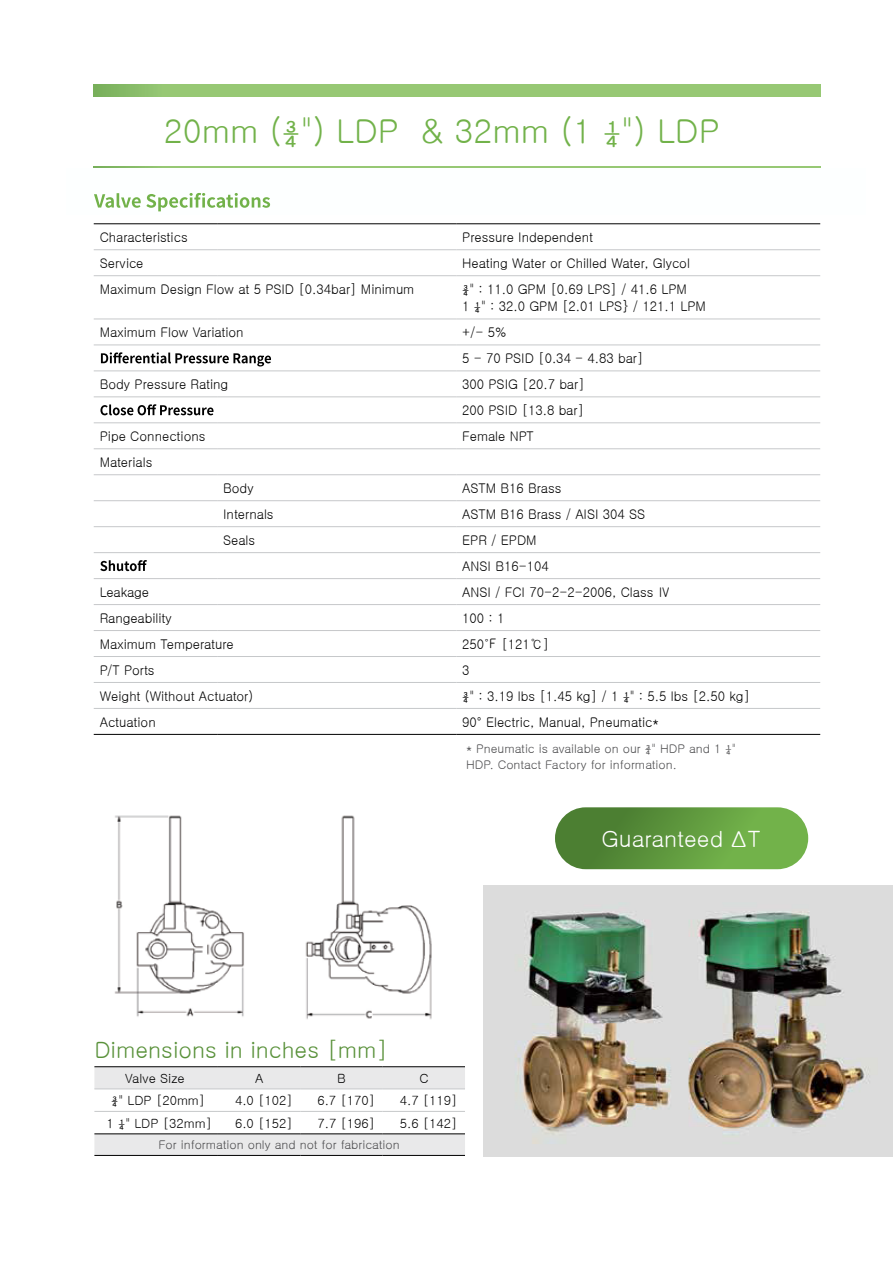
<style>
.page{position:relative;width:893px;height:1263px;background:#fff}
.page>*{position:absolute;margin:0;border:0;box-sizing:border-box;transform-origin:0 0}
.t1{font:700 33px "Noto Sans CJ Kkr";color:#72b24a}
.t2{font:500 22.5px "Noto Sans";color:#59913a}
.t3{font:500 22.5px "Noto Sans";color:#fff}
.t4{font:300 13.35px/26px "Noto Sans CJ Kkr";color:#000;scale:.96 1}
.t5{font:700 13.35px "Noto Sans CJ Kkr";color:#000;scale:.96 1}
.t6{font:300 12.75px "Noto Sans CJ Kkr";color:#000}
.t7{font:700 12.75px "Noto Sans CJ Kkr";color:#000}
.t8{font:12px/16.5px "Noto Sans CJ Kkr";color:#4c4c4e}
</style>
<div class="page">
<svg style="left:94px;top:84px;width:727px;height:13px;background:#95c672"></svg>
<svg style="left:94px;top:166px;width:727px;height:2px"></svg>
<hr style="left:94px;top:223px;width:123px;height:1px;background:#000">
<hr style="left:217px;top:223px;width:239px;height:1px;background:#000">
<hr style="left:456px;top:223px;width:364px;height:1px;background:#000">
<hr style="left:94px;top:734px;width:123px;height:1px;background:#000">
<hr style="left:217px;top:734px;width:239px;height:1px;background:#000">
<hr style="left:456px;top:734px;width:364px;height:1px;background:#000">
<hr style="left:94px;top:249px;width:123px;height:1px;background:#c6c8ca">
<hr style="left:217px;top:249px;width:239px;height:1px;background:#c6c8ca">
<hr style="left:456px;top:249px;width:364px;height:1px;background:#c6c8ca">
<hr style="left:94px;top:275px;width:123px;height:1px;background:#c6c8ca">
<hr style="left:217px;top:275px;width:239px;height:1px;background:#c6c8ca">
<hr style="left:456px;top:275px;width:364px;height:1px;background:#c6c8ca">
<hr style="left:94px;top:319px;width:123px;height:1px;background:#c6c8ca">
<hr style="left:217px;top:319px;width:239px;height:1px;background:#c6c8ca">
<hr style="left:456px;top:319px;width:364px;height:1px;background:#c6c8ca">
<hr style="left:94px;top:345px;width:123px;height:1px;background:#c6c8ca">
<hr style="left:217px;top:345px;width:239px;height:1px;background:#c6c8ca">
<hr style="left:456px;top:345px;width:364px;height:1px;background:#c6c8ca">
<hr style="left:94px;top:371px;width:123px;height:1px;background:#c6c8ca">
<hr style="left:217px;top:371px;width:239px;height:1px;background:#c6c8ca">
<hr style="left:456px;top:371px;width:364px;height:1px;background:#c6c8ca">
<hr style="left:94px;top:397px;width:123px;height:1px;background:#c6c8ca">
<hr style="left:217px;top:397px;width:239px;height:1px;background:#c6c8ca">
<hr style="left:456px;top:397px;width:364px;height:1px;background:#c6c8ca">
<hr style="left:94px;top:423px;width:123px;height:1px;background:#c6c8ca">
<hr style="left:217px;top:423px;width:239px;height:1px;background:#c6c8ca">
<hr style="left:456px;top:423px;width:364px;height:1px;background:#c6c8ca">
<hr style="left:94px;top:448px;width:123px;height:1px;background:#c6c8ca">
<hr style="left:217px;top:448px;width:239px;height:1px;background:#c6c8ca">
<hr style="left:456px;top:448px;width:364px;height:1px;background:#c6c8ca">
<hr style="left:94px;top:474px;width:123px;height:1px;background:#c6c8ca">
<hr style="left:217px;top:474px;width:239px;height:1px;background:#c6c8ca">
<hr style="left:456px;top:474px;width:364px;height:1px;background:#c6c8ca">
<hr style="left:94px;top:500px;width:123px;height:1px;background:#c6c8ca">
<hr style="left:217px;top:500px;width:239px;height:1px;background:#c6c8ca">
<hr style="left:456px;top:500px;width:364px;height:1px;background:#c6c8ca">
<hr style="left:94px;top:526px;width:123px;height:1px;background:#c6c8ca">
<hr style="left:217px;top:526px;width:239px;height:1px;background:#c6c8ca">
<hr style="left:456px;top:526px;width:364px;height:1px;background:#c6c8ca">
<hr style="left:94px;top:552px;width:123px;height:1px;background:#c6c8ca">
<hr style="left:217px;top:552px;width:239px;height:1px;background:#c6c8ca">
<hr style="left:456px;top:552px;width:364px;height:1px;background:#c6c8ca">
<hr style="left:94px;top:578px;width:123px;height:1px;background:#c6c8ca">
<hr style="left:217px;top:578px;width:239px;height:1px;background:#c6c8ca">
<hr style="left:456px;top:578px;width:364px;height:1px;background:#c6c8ca">
<hr style="left:94px;top:604px;width:123px;height:1px;background:#c6c8ca">
<hr style="left:217px;top:604px;width:239px;height:1px;background:#c6c8ca">
<hr style="left:456px;top:604px;width:364px;height:1px;background:#c6c8ca">
<hr style="left:94px;top:630px;width:123px;height:1px;background:#c6c8ca">
<hr style="left:217px;top:630px;width:239px;height:1px;background:#c6c8ca">
<hr style="left:456px;top:630px;width:364px;height:1px;background:#c6c8ca">
<hr style="left:94px;top:656px;width:123px;height:1px;background:#c6c8ca">
<hr style="left:217px;top:656px;width:239px;height:1px;background:#c6c8ca">
<hr style="left:456px;top:656px;width:364px;height:1px;background:#c6c8ca">
<hr style="left:94px;top:682px;width:123px;height:1px;background:#c6c8ca">
<hr style="left:217px;top:682px;width:239px;height:1px;background:#c6c8ca">
<hr style="left:456px;top:682px;width:364px;height:1px;background:#c6c8ca">
<hr style="left:94px;top:708px;width:123px;height:1px;background:#c6c8ca">
<hr style="left:217px;top:708px;width:239px;height:1px;background:#c6c8ca">
<hr style="left:456px;top:708px;width:364px;height:1px;background:#c6c8ca">
<svg style="left:101px;top:352px;width:170px;height:14px"></svg>
<svg style="left:100px;top:404px;width:113px;height:11px"></svg>
<svg style="left:100px;top:560px;width:47px;height:11px"></svg>
<img style="left:483px;top:885px;width:410px;height:271px">
<img style="left:114px;top:815px;width:318px;height:205px">
<svg style="left:94px;top:1067px;width:371px;height:88px"></svg>
<hr style="left:94px;top:1066px;width:124px;height:1px;background:#000">
<hr style="left:218px;top:1066px;width:82px;height:1px;background:#000">
<hr style="left:300px;top:1066px;width:83px;height:1px;background:#000">
<hr style="left:383px;top:1066px;width:82px;height:1px;background:#000">
<hr style="left:94px;top:1133px;width:124px;height:1px;background:#000">
<hr style="left:218px;top:1133px;width:82px;height:1px;background:#000">
<hr style="left:300px;top:1133px;width:83px;height:1px;background:#000">
<hr style="left:383px;top:1133px;width:82px;height:1px;background:#000">
<hr style="left:94px;top:1155px;width:124px;height:1px;background:#000">
<hr style="left:218px;top:1155px;width:82px;height:1px;background:#000">
<hr style="left:300px;top:1155px;width:83px;height:1px;background:#000">
<hr style="left:383px;top:1155px;width:82px;height:1px;background:#000">
<hr style="left:94px;top:1089px;width:124px;height:1px;background:#c6c8ca">
<hr style="left:218px;top:1089px;width:82px;height:1px;background:#c6c8ca">
<hr style="left:300px;top:1089px;width:83px;height:1px;background:#c6c8ca">
<hr style="left:383px;top:1089px;width:82px;height:1px;background:#c6c8ca">
<hr style="left:94px;top:1111px;width:124px;height:1px;background:#c6c8ca">
<hr style="left:218px;top:1111px;width:82px;height:1px;background:#c6c8ca">
<hr style="left:300px;top:1111px;width:83px;height:1px;background:#c6c8ca">
<hr style="left:383px;top:1111px;width:82px;height:1px;background:#c6c8ca">
<div style="left:555px;top:807px;width:253px;height:62px;background:linear-gradient(to right,#47782f,#79bc4f);border-radius:31px"></div>
<svg style="left:94px;top:193px;width:176px;height:18px"></svg>
<h1 class="t1" style="left:164px;top:115px;width:557px">20mm (¾") LDP &amp; 32mm (1 ¼") LDP</h1>
<p class="t5" style="left:100px;top:231px;width:93px">Characteristics</p>
<p class="t4" style="left:462px;top:224px;width:138px">Pressure Independent</p>
<p class="t5" style="left:100px;top:257px;width:47px">Service</p>
<p class="t4" style="left:462px;top:250px;width:239px">Heating Water or Chilled Water, Glycol</p>
<p class="t5" style="left:100px;top:282px;width:329px">Maximum Design Flow at 5 PSID [0.34bar] Minimum</p>
<p class="t4" style="left:462px;top:281px;width:255px;line-height:17.2px">¾" : 11.0 GPM [0.69 LPS] / 41.6 LPM<br>1 ¼" : 32.0 GPM [2.01 LPS} / 121.1 LPM</p>
<p class="t5" style="left:100px;top:326px;width:151px">Maximum Flow Variation</p>
<p class="t4" style="left:462px;top:319px;width:190px">+/- 5%<br>5 - 70 PSID [0.34 - 4.83 bar]</p>
<p class="t5" style="left:100px;top:378px;width:135px">Body Pressure Rating</p>
<p class="t4" style="left:462px;top:371px;width:129px">300 PSIG [20.7 bar]<br>200 PSID [13.8 bar]</p>
<p class="t5" style="left:100px;top:430px;width:112px">Pipe Connections</p>
<p class="t4" style="left:462px;top:423px;width:76px">Female NPT</p>
<p class="t5" style="left:100px;top:456px;width:56px">Materials</p>
<p class="t5" style="left:223px;top:481px;width:33px">Body</p>
<p class="t4" style="left:462px;top:475px;width:105px">ASTM B16 Brass</p>
<p class="t5" style="left:223px;top:507px;width:54px">Internals</p>
<p class="t4" style="left:462px;top:501px;width:192px">ASTM B16 Brass / AISI 304 SS</p>
<p class="t5" style="left:223px;top:533px;width:35px">Seals</p>
<p class="t4" style="left:462px;top:527px;width:92px">EPR / EPDM<br>ANSI B16-104</p>
<p class="t5" style="left:100px;top:585px;width:53px">Leakage</p>
<p class="t4" style="left:462px;top:579px;width:219px">ANSI / FCI 70-2-2-2006, Class Ⅳ</p>
<p class="t5" style="left:100px;top:611px;width:77px">Rangeability</p>
<p class="t4" style="left:462px;top:605px;width:45px">100 : 1</p>
<p class="t5" style="left:100px;top:637px;width:141px">Maximum Temperature</p>
<p class="t4" style="left:462px;top:631px;width:92px">250℉ [121℃]</p>
<p class="t5" style="left:100px;top:663px;width:59px">P/T Ports</p>
<p class="t4" style="left:462px;top:657px;width:9px">3</p>
<p class="t5" style="left:100px;top:689px;width:161px">Weight (Without Actuator)</p>
<p class="t4" style="left:462px;top:683px;width:301px">¾" : 3.19 lbs [1.45 kg] / 1 ¼" : 5.5 lbs [2.50 kg]</p>
<p class="t5" style="left:100px;top:715px;width:60px">Actuation</p>
<p class="t4" style="left:462px;top:709px;width:206px">90° Electric, Manual, Pneumatic*</p>
<p class="t8" style="left:466px;top:740px;width:272px">* Pneumatic is available on our ¾" HDP and 1 ¼"<br>HDP. Contact Factory for information.</p>
<h2 class="t2" style="left:94px;top:1038px;width:295px">Dimensions in inches [mm]</h2>
<p class="t7" style="left:125px;top:1072px;width:61px">Valve Size</p>
<p class="t7" style="left:255px;top:1072px;width:10px">A</p>
<p class="t7" style="left:337px;top:1072px;width:10px">B</p>
<p class="t7" style="left:420px;top:1072px;width:11px">C</p>
<p class="t6" style="left:111px;top:1094px;width:96px">¾" LDP [20mm]</p>
<p class="t6" style="left:235px;top:1094px;width:59px">4.0 [102]</p>
<p class="t6" style="left:317px;top:1094px;width:59px">6.7 [170]</p>
<p class="t6" style="left:400px;top:1094px;width:59px">4.7 [119]</p>
<p class="t6" style="left:107px;top:1116px;width:107px">1 ¼" LDP [32mm]</p>
<p class="t6" style="left:235px;top:1116px;width:59px">6.0 [152]</p>
<p class="t6" style="left:317px;top:1116px;width:59px">7.7 [196]</p>
<p class="t6" style="left:400px;top:1116px;width:59px">5.6 [142]</p>
<p class="t8" style="left:159px;top:1137px;width:242px">For information only and not for fabrication</p>
<h2 class="t3" style="left:602px;top:828px;width:161px">Guaranteed ΔT</h2>
</div>
